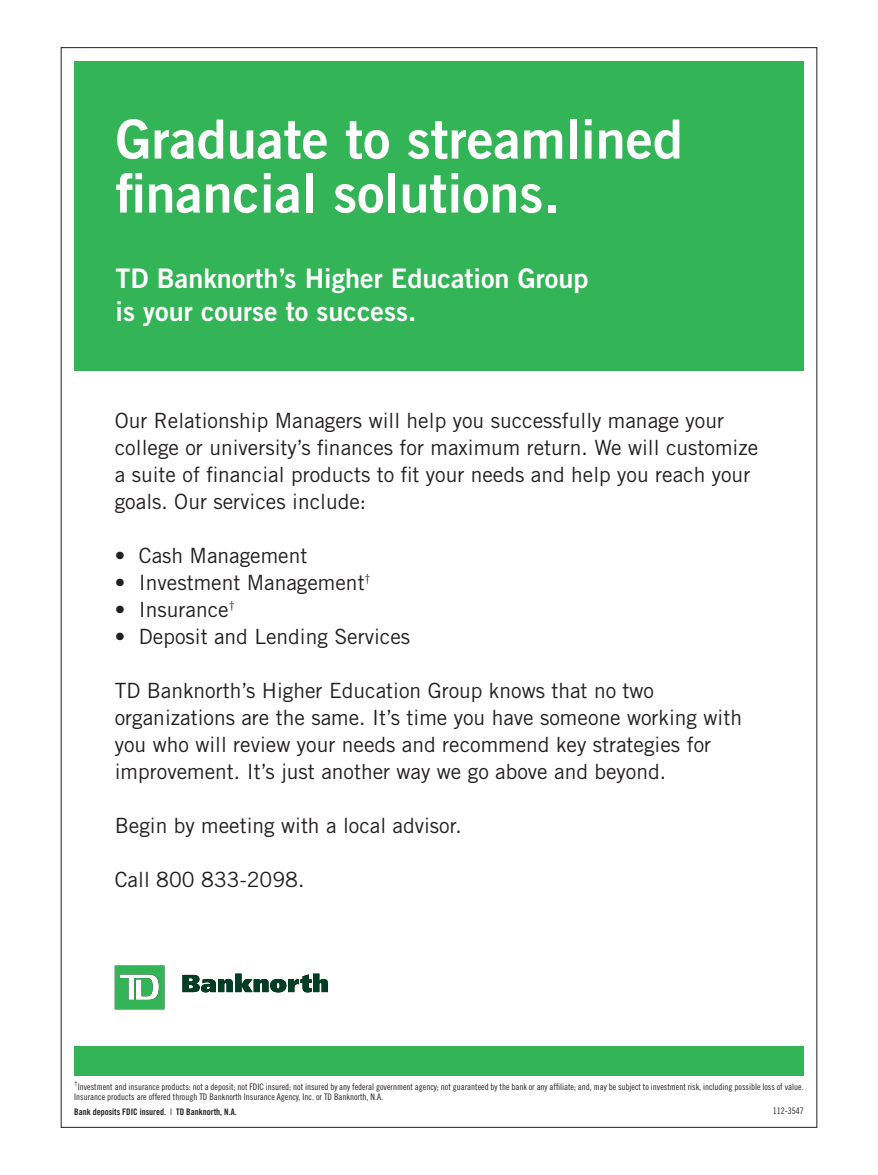
<style>
.page{position:relative;width:878px;height:1175px;background:#fff}
.page>*{position:absolute;margin:0;border:0;box-sizing:border-box;transform-origin:0 0}
.t1{font:54px/54px "Trade Gothic Bold Two+OVOYJL";color:#fff}
.t2{font:27px/33px "Trade Gothic Bold Two+OVOYJL";color:#fff}
.t3{font:21px/27px "Trade Gothic+MGILHZ";color:#231f20}
.t4{font:9px/9.8px "Trade Gothic Cond Eighteen+MJDGQZ";color:#231f20}
.t5{font:9px "Trade Gothic Bold Cond Twenty+JNXRFF";color:#231f20}
.s1{font-family:"Trade Gothic Cond Eighteen+MJDGQZ"}
</style>
<div class="page">
<div style="left:74px;top:61px;width:729px;height:309px;background:#32b457"></div>
<div style="left:74px;top:1046px;width:729px;height:29px;background:#32b457"></div>
<svg style="left:115px;top:965px;width:49px;height:44px"></svg>
<svg style="left:182px;top:973px;width:146px;height:19px"></svg>
<h1 class="t1" style="left:116px;top:117px;width:568px">Graduate to streamlined financial solutions.</h1>
<p class="t2" style="left:116px;top:265px;width:474px">TD Banknorth’s Higher Education Group is your course to success.</p>
<p class="t3" style="left:115px;top:409px;width:645px">Our Relationship Managers will help you successfully manage your college or university’s finances for maximum return. We will customize a suite of financial products to fit your needs and help you reach your goals. Our services include:</p>
<p class="t3" style="left:115px;top:544px;width:194px">• Cash Management</p>
<p class="t3" style="left:115px;top:571px;width:257px">• Investment Management<sup>†</sup></p>
<p class="t3" style="left:115px;top:598px;width:121px">• Insurance<sup>†</sup></p>
<p class="t3" style="left:115px;top:625px;width:297px">• Deposit and Lending Services</p>
<p class="t3" style="left:115px;top:679px;width:628px">TD Banknorth’s Higher Education Group knows that no two organizations are the same. It’s time you have someone working with you who will review your needs and recommend key strategies for improvement. It’s just another way we go above and beyond.</p>
<p class="t3" style="left:115px;top:814px;width:349px">Begin by meeting with a local advisor.</p>
<p class="t3" style="left:115px;top:868px;width:191px">Call 800 833-2098.</p>
<p class="t4" style="left:74px;top:1082px;width:730px"><sup>†</sup>Investment and insurance products: not a deposit; not FDIC insured; not insured by any federal government agency; not guaranteed by the bank or any affiliate; and, may be subject to investment risk, including possible loss of value.<br>Insurance products are offered through TD Banknorth Insurance Agency, Inc. or TD Banknorth, N.A.</p>
<p class="t5" style="left:74px;top:1108px;width:164px">Bank deposits FDIC insured. <span class="s1">l</span> TD Banknorth, N.A.</p>
<p class="t4" style="left:772px;top:1106px;width:32px">112-3547</p>
</div>
